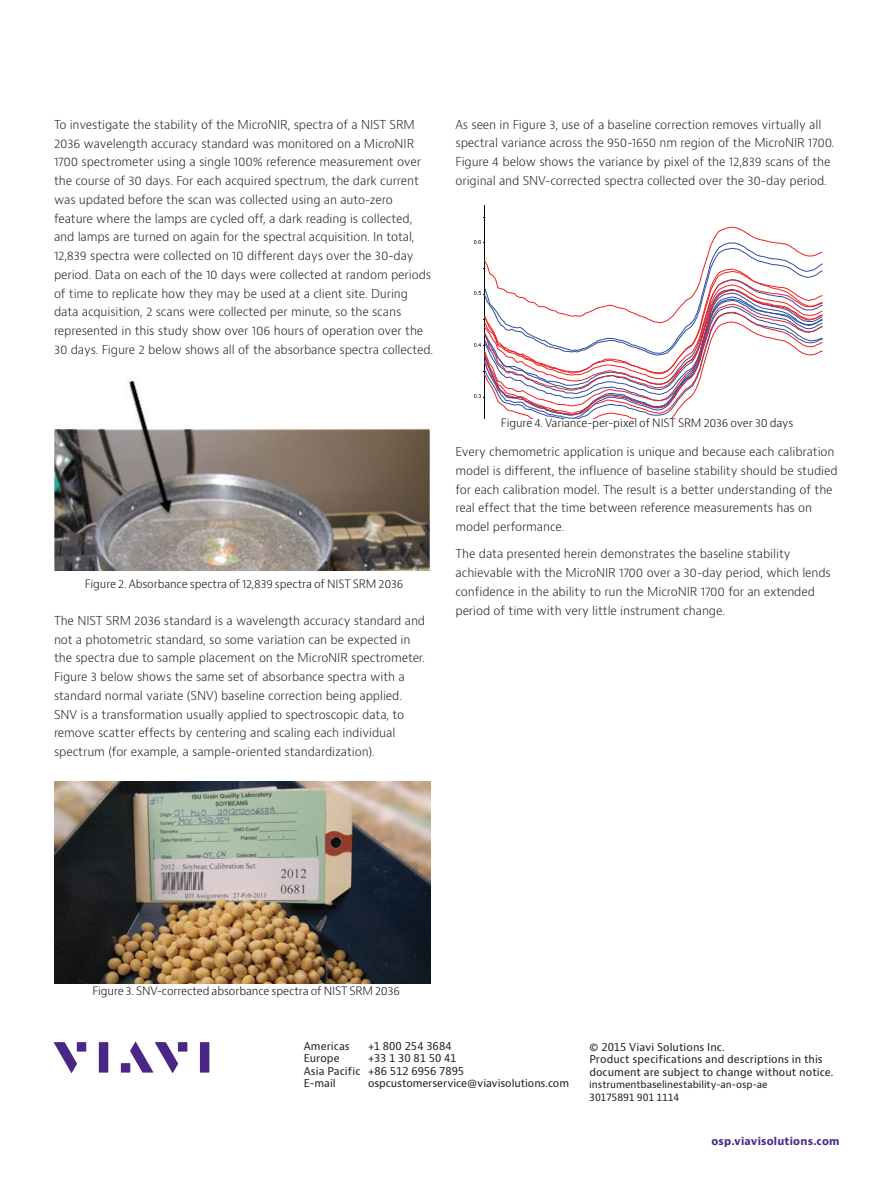
<style>
.page{position:relative;width:893px;height:1191px;background:#fff}
.page>*{position:absolute;margin:0;border:0;box-sizing:border-box;transform-origin:0 0}
.t1{font:300 12px/18.8px "Bernino Sans";letter-spacing:-.01em;color:#231f20}
.t2{font:300 11.25px "Bernino Sans";letter-spacing:-.01em;color:#110a0c}
.t3{font:10.5px/12.6px "Bernino Sans";letter-spacing:.005em;color:#231f20}
.t4{font:700 10.5px "Bernino Sans";letter-spacing:.02em;color:#4a2785}
.t5{font:9.75px/12.6px "Bernino Sans";letter-spacing:-.01em;color:#231f20}
</style>
<div class="page">
<svg style="left:54px;top:1042px;width:23px;height:31px"></svg>
<div style="left:77px;top:1042px;width:9px;height:9px;background:#4a2785"></div>
<div style="left:99px;top:1042px;width:9px;height:30px;background:#4a2785"></div>
<div style="left:178px;top:1042px;width:9px;height:9px;background:#4a2785"></div>
<div style="left:200px;top:1042px;width:9px;height:30px;background:#4a2785"></div>
<svg style="left:130px;top:1041px;width:48px;height:32px"></svg>
<div style="left:121px;top:1063px;width:9px;height:9px;background:#4a2785"></div>
<img style="left:54px;top:381px;width:375px;height:190px">
<img style="left:55px;top:781px;width:375px;height:202px">
<img style="left:474px;top:394px;width:7px;height:4px">
<img style="left:474px;top:343px;width:7px;height:4px">
<img style="left:474px;top:292px;width:7px;height:3px">
<img style="left:474px;top:240px;width:7px;height:4px">
<hr style="left:484px;top:205px;width:1px;height:213px;background:#040503">
<svg style="left:483px;top:226px;width:340px;height:192px"></svg>
<p class="t1" style="left:54px;top:115px;width:381px">To investigate the stability of the MicroNIR, spectra of a NIST SRM 2036 wavelength accuracy standard was monitored on a MicroNIR 1700 spectrometer using a single 100% reference measurement over the course of 30 days. For each acquired spectrum, the dark current was updated before the scan was collected using an auto-zero feature where the lamps are cycled off, a dark reading is collected, and lamps are turned on again for the spectral acquisition. In total, 12,839 spectra were collected on 10 different days over the 30-day period. Data on each of the 10 days were collected at random periods of time to replicate how they may be used at a client site. During data acquisition, 2 scans were collected per minute, so the scans represented in this study show over 106 hours of operation over the 30 days. Figure 2 below shows all of the absorbance spectra collected.</p>
<p class="t1" style="left:455px;top:115px;width:380px">As seen in Figure 3, use of a baseline correction removes virtually all spectral variance across the 950-1650 nm region of the MicroNIR 1700.<br>Figure 4 below shows the variance by pixel of the 12,839 scans of the original and SNV-corrected spectra collected over the 30-day period.</p>
<p class="t2" style="left:85px;top:576px;width:320px">Figure 2. Absorbance spectra of 12,839 spectra of NIST SRM 2036</p>
<p class="t1" style="left:54px;top:611px;width:373px">The NIST SRM 2036 standard is a wavelength accuracy standard and not a photometric standard, so some variation can be expected in the spectra due to sample placement on the MicroNIR spectrometer.<br>Figure 3 below shows the same set of absorbance spectra with a standard normal variate (SNV) baseline correction being applied.<br>SNV is a transformation usually applied to spectroscopic data, to remove scatter effects by centering and scaling each individual spectrum (for example, a sample-oriented standardization).</p>
<p class="t2" style="left:501px;top:415px;width:294px">Figure 4. Variance-per-pixel of NIST SRM 2036 over 30 days</p>
<p class="t1" style="left:455px;top:442px;width:384px">Every chemometric application is unique and because each calibration model is different, the influence of baseline stability should be studied for each calibration model. The result is a better understanding of the real effect that the time between reference measurements has on model performance.</p>
<p class="t1" style="left:455px;top:545px;width:377px">The data presented herein demonstrates the baseline stability achievable with the MicroNIR 1700 over a 30-day period, which lends confidence in the ability to run the MicroNIR 1700 for an extended period of time with very little instrument change.</p>
<p class="t2" style="left:92px;top:983px;width:309px">Figure 3. SNV-corrected absorbance spectra of NIST SRM 2036</p>
<p class="t3" style="left:304px;top:1039px;width:48px">Americas</p>
<p class="t3" style="left:368px;top:1039px;width:85px">+1 800 254 3684</p>
<p class="t3" style="left:304px;top:1052px;width:37px">Europe</p>
<p class="t3" style="left:304px;top:1052px;width:162px;text-indent:64px">+33 1 30 81 50 41<br>Asia Pacific +86 512 6956 7895<br>E-mail</p>
<p class="t3" style="left:368px;top:1077px;width:202px">ospcustomerservice@viavisolutions.com</p>
<p class="t3" style="left:589px;top:1040px;width:246px">© 2015 Viavi Solutions Inc.<br>Product specifications and descriptions in this document are subject to change without notice.</p>
<p class="t5" style="left:589px;top:1078px;width:180px">instrumentbaselinestability-an-osp-ae<br>30175891 901 1114</p>
<p class="t4" style="left:711px;top:1134px;width:130px">osp.viavisolutions.com</p>
</div>
